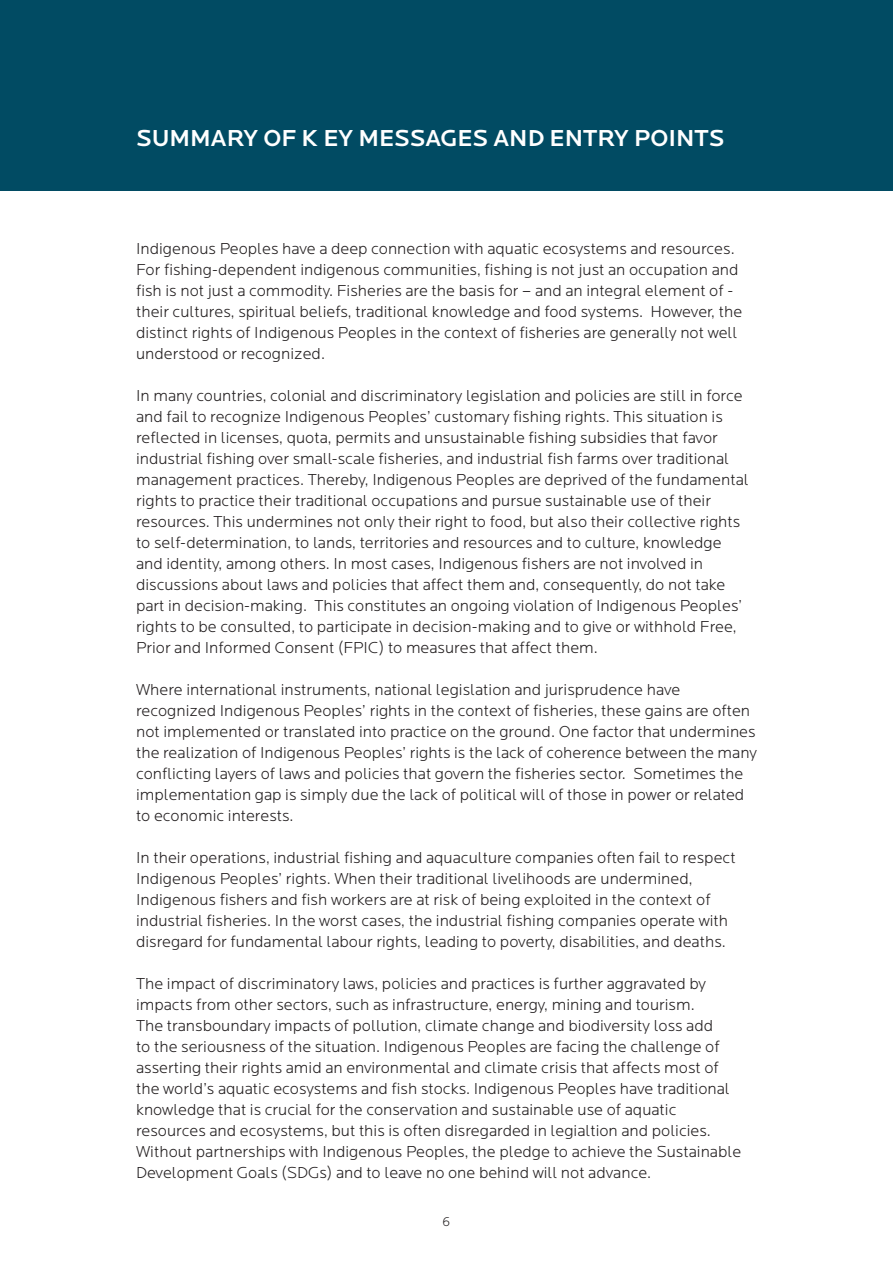
<style>
.page{position:relative;width:893px;height:1263px;background:#fff}
.page>*{position:absolute;margin:0;border:0;box-sizing:border-box;transform-origin:0 0}
.H1{font:500 24px "Locator";color:#fff}
.Body_text{font:300 16.5px/21px "Locator";color:#231f20}
.t1{font:300 13.5px "Locator";color:#231f20}
</style>
<div class="page">
<div style="left:0;top:0;width:893px;height:191px;background:#014b63"></div>
<h2 class="H1" style="left:136px;top:124px;width:590px">SUMMARY OF K EY MESSAGES AND ENTRY POINTS</h2>
<p class="Body_text" style="left:136px;top:238px;width:608px">Indigenous Peoples have a deep connection with aquatic ecosystems and resources.<br>For fishing-dependent indigenous communities, fishing is not just an occupation and fish is not just a commodity. Fisheries are the basis for – and an integral element of - their cultures, spiritual beliefs, traditional knowledge and food systems. However, the distinct rights of Indigenous Peoples in the context of fisheries are generally not well understood or recognized.</p>
<p class="Body_text" style="left:136px;top:385px;width:614px">In many countries, colonial and discriminatory legislation and policies are still in force and fail to recognize Indigenous Peoples’ customary fishing rights. This situation is reflected in licenses, quota, permits and unsustainable fishing subsidies that favor industrial fishing over small-scale fisheries, and industrial fish farms over traditional management practices. Thereby, Indigenous Peoples are deprived of the fundamental rights to practice their traditional occupations and pursue sustainable use of their resources. This undermines not only their right to food, but also their collective rights to self-determination, to lands, territories and resources and to culture, knowledge and identity, among others. In most cases, Indigenous fishers are not involved in discussions about laws and policies that affect them and, consequently, do not take part in decision-making. This constitutes an ongoing violation of Indigenous Peoples’ rights to be consulted, to participate in decision-making and to give or withhold Free, Prior and Informed Consent (FPIC) to measures that affect them.</p>
<p class="Body_text" style="left:136px;top:679px;width:622px">Where international instruments, national legislation and jurisprudence have recognized Indigenous Peoples’ rights in the context of fisheries, these gains are often not implemented or translated into practice on the ground. One factor that undermines the realization of Indigenous Peoples’ rights is the lack of coherence between the many conflicting layers of laws and policies that govern the fisheries sector. Sometimes the implementation gap is simply due the lack of political will of those in power or related to economic interests.</p>
<p class="Body_text" style="left:136px;top:847px;width:601px">In their operations, industrial fishing and aquaculture companies often fail to respect Indigenous Peoples’ rights. When their traditional livelihoods are undermined, Indigenous fishers and fish workers are at risk of being exploited in the context of industrial fisheries. In the worst cases, the industrial fishing companies operate with disregard for fundamental labour rights, leading to poverty, disabilities, and deaths.</p>
<p class="Body_text" style="left:136px;top:973px;width:607px">The impact of discriminatory laws, policies and practices is further aggravated by impacts from other sectors, such as infrastructure, energy, mining and tourism.<br>The transboundary impacts of pollution, climate change and biodiversity loss add<br>to the seriousness of the situation. Indigenous Peoples are facing the challenge of asserting their rights amid an environmental and climate crisis that affects most of the world’s aquatic ecosystems and fish stocks. Indigenous Peoples have traditional knowledge that is crucial for the conservation and sustainable use of aquatic resources and ecosystems, but this is often disregarded in legialtion and policies.<br>Without partnerships with Indigenous Peoples, the pledge to achieve the Sustainable Development Goals (SDGs) and to leave no one behind will not advance.</p>
<p class="t1" style="left:443px;top:1215px;width:9px">6</p>
</div>
